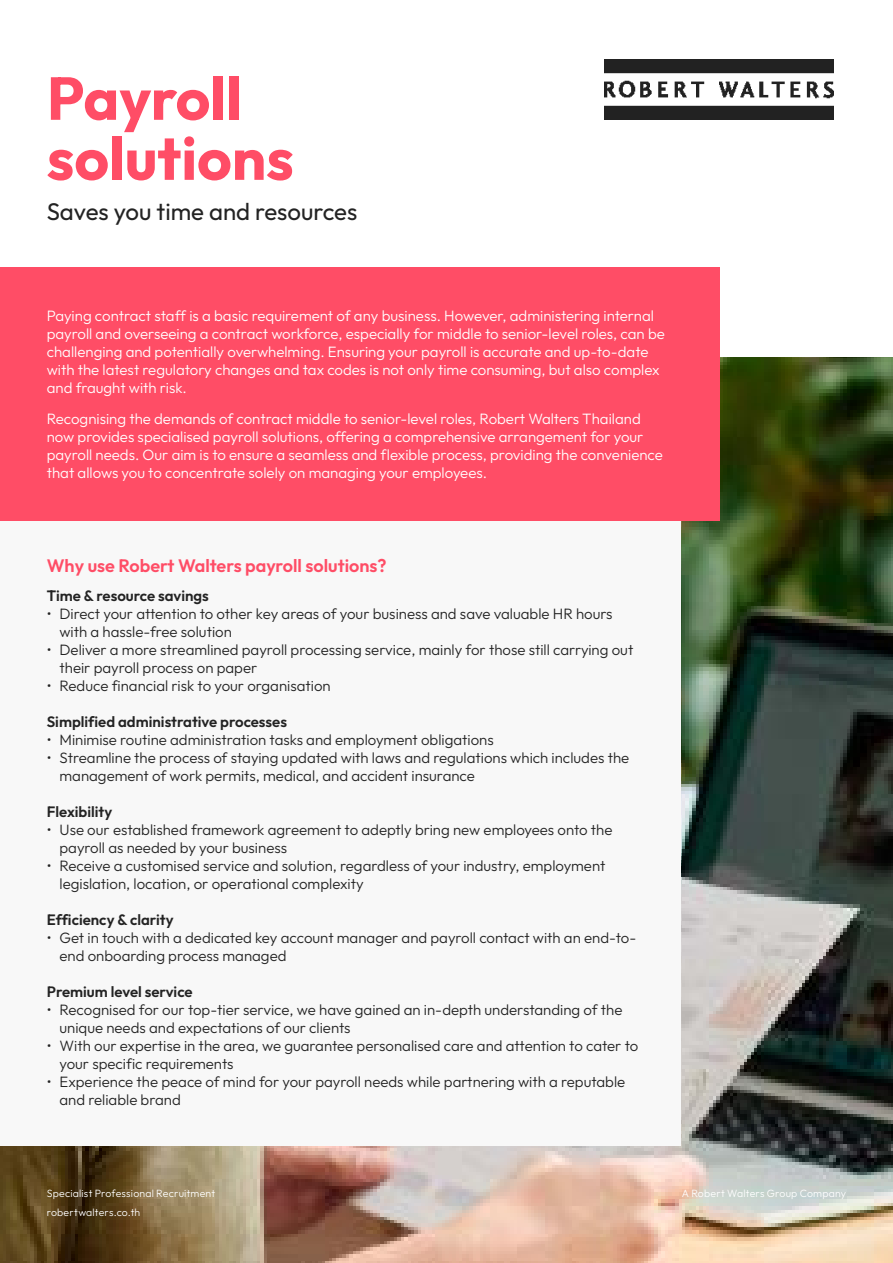
<style>
.page{position:relative;width:893px;height:1263px;background:#fff}
.page>*{position:absolute;margin:0;border:0;box-sizing:border-box;transform-origin:0 0}
.t1{font:700 60.3px/60px "Outfit";color:#ff4d66}
.t2{font:24px "Outfit";color:#232323}
.t3{font:600 18px "Outfit";color:#ff4d66}
.t4{font:300 15px/18px "Outfit";color:#232323}
.t5{font:300 15px/18px "Outfit";color:#fff}
.t6{font:600 15px "Outfit";color:#232323}
.t7{font:300 10.5px "Outfit";letter-spacing:.015em;color:#fff}
</style>
<div class="page">
<img style="left:0;top:357px;width:893px;height:906px">
<div style="left:0;top:268px;width:680px;height:877px;background:#f8f8f8"></div>
<div style="left:0;top:268px;width:719px;height:253px;background:#ff4d66"></div>
<img style="left:605px;top:60px;width:228px;height:59px">
<h1 class="t1" style="left:47px;top:68px;width:249px">Payroll solutions</h1>
<h2 class="t2" style="left:47px;top:198px;width:312px">Saves you time and resources</h2>
<p class="t5" style="left:47px;top:307px;width:620px">Paying contract staff is a basic requirement of any business. However, administering internal payroll and overseeing a contract workforce, especially for middle to senior-level roles, can be challenging and potentially overwhelming. Ensuring your payroll is accurate and up-to-date with the latest regulatory changes and tax codes is not only time consuming, but also complex and fraught with risk.</p>
<p class="t5" style="left:47px;top:410px;width:618px">Recognising the demands of contract middle to senior-level roles, Robert Walters Thailand now provides specialised payroll solutions, offering a comprehensive arrangement for your payroll needs. Our aim is to ensure a seamless and flexible process, providing the convenience that allows you to concentrate solely on managing your employees.</p>
<p class="t3" style="left:47px;top:555px;width:341px">Why use Robert Walters payroll solutions?</p>
<p class="t6" style="left:47px;top:587px;width:164px">Time &amp; resource savings</p>
<p class="t4" style="left:60px;top:605px;width:555px;text-indent:-13px">• Direct your attention to other key areas of your business and save valuable HR hours with a hassle-free solution</p>
<p class="t4" style="left:60px;top:641px;width:575px;text-indent:-13px">• Deliver a more streamlined payroll processing service, mainly for those still carrying out their payroll process on paper</p>
<p class="t4" style="left:47px;top:677px;width:285px">• Reduce financial risk to your organisation</p>
<p class="t6" style="left:47px;top:713px;width:242px">Simplified administrative processes</p>
<p class="t4" style="left:47px;top:731px;width:448px">• Minimise routine administration tasks and employment obligations</p>
<p class="t4" style="left:60px;top:749px;width:571px;text-indent:-13px">• Streamline the process of staying updated with laws and regulations which includes the management of work permits, medical, and accident insurance</p>
<p class="t6" style="left:47px;top:803px;width:67px">Flexibility</p>
<p class="t4" style="left:60px;top:821px;width:554px;text-indent:-13px">• Use our established framework agreement to adeptly bring new employees onto the payroll as needed by your business</p>
<p class="t4" style="left:60px;top:857px;width:547px;text-indent:-13px">• Receive a customised service and solution, regardless of your industry, employment legislation, location, or operational complexity</p>
<p class="t6" style="left:47px;top:911px;width:128px">Efficiency &amp; clarity</p>
<p class="t4" style="left:60px;top:929px;width:578px;text-indent:-13px">• Get in touch with a dedicated key account manager and payroll contact with an end-to&shy;end onboarding process managed</p>
<p class="t6" style="left:47px;top:983px;width:147px">Premium level service</p>
<p class="t4" style="left:60px;top:1001px;width:564px;text-indent:-13px">• Recognised for our top-tier service, we have gained an in-depth understanding of the unique needs and expectations of our clients</p>
<p class="t4" style="left:60px;top:1037px;width:580px;text-indent:-13px">• With our expertise in the area, we guarantee personalised care and attention to cater to your specific requirements</p>
<p class="t4" style="left:60px;top:1073px;width:567px;text-indent:-13px">• Experience the peace of mind for your payroll needs while partnering with a reputable and reliable brand</p>
<p class="t7" style="left:47px;top:1187px;width:170px">Specialist Professional Recruitment</p>
<p class="t7" style="left:682px;top:1187px;width:166px">A Robert Walters Group Company</p>
<p class="t7" style="left:47px;top:1206px;width:95px">robertwalters.co.th</p>
</div>
